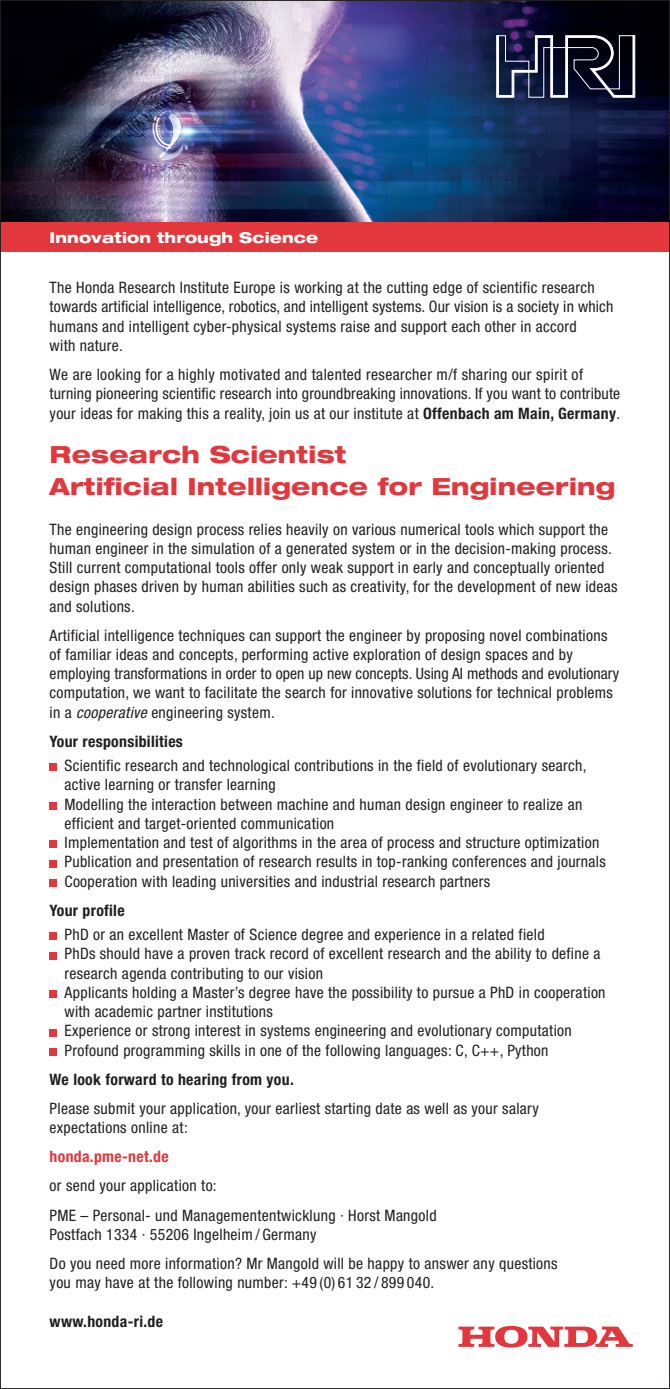
<style>
.page{position:relative;width:670px;height:1389px;background:#fff}
.page>*{position:absolute;margin:0;border:0;box-sizing:border-box;transform-origin:0 0}
.t1{font:800 expanded 23.62px/31.5px "Helvetica Neue";letter-spacing:.01em;color:#e1373d}
.t2{font:condensed 15.75px/19.2px "Helvetica Neue";letter-spacing:.02em;color:#231f20}
.t3{font:700 condensed 15.75px "Helvetica Neue";letter-spacing:.02em;color:#231f20}
.t4{font:700 condensed 15.75px "Helvetica Neue";letter-spacing:.02em;color:#e1373d}
.t5{font:800 expanded 14.88px "Helvetica Neue";letter-spacing:.01em;color:#fff}
.s1{font-weight:700}
.s2{font-style:italic}
</style>
<div class="page">
<img style="left:2px;top:2px;width:666px;height:220px">
<div style="left:0;top:222px;width:670px;height:30px;background:#e1373d"></div>
<svg style="left:496px;top:35px;width:139px;height:63px;background:#383b52"></svg>
<svg style="left:458px;top:1326px;width:174px;height:22px"></svg>
<div style="left:50px;top:764px;width:7px;height:7px;background:#e1373d"></div>
<div style="left:50px;top:802px;width:7px;height:8px;background:#e1373d"></div>
<div style="left:50px;top:841px;width:7px;height:7px;background:#e1373d"></div>
<div style="left:50px;top:860px;width:7px;height:7px;background:#e1373d"></div>
<div style="left:50px;top:879px;width:7px;height:8px;background:#e1373d"></div>
<div style="left:50px;top:933px;width:7px;height:7px;background:#e1373d"></div>
<div style="left:50px;top:952px;width:7px;height:7px;background:#e1373d"></div>
<div style="left:50px;top:990px;width:7px;height:8px;background:#e1373d"></div>
<div style="left:50px;top:1029px;width:7px;height:7px;background:#e1373d"></div>
<div style="left:50px;top:1048px;width:7px;height:8px;background:#e1373d"></div>
<p class="t5" style="left:50px;top:228px;width:270px">Innovation through Science</p>
<p class="t2" style="left:50px;top:278px;width:565px">The Honda Research Institute Europe is working at the cutting edge of scientific research towards artificial intelligence, robotics, and intelligent systems. Our vision is a society in which humans and intelligent cyber-physical systems raise and support each other in accord<br>with nature.</p>
<p class="t2" style="left:50px;top:365px;width:572px">We are looking for a highly motivated and talented researcher m/f sharing our spirit of turning pioneering scientific research into groundbreaking innovations. If you want to contribute your ideas for making this a reality, join us at our institute at <span class="s1">Offenbach am Main, Germany</span>.</p>
<h1 class="t1" style="left:50px;top:438px;width:567px">Research Scientist<br>Artificial Intelligence for Engineering</h1>
<p class="t2" style="left:50px;top:519px;width:569px">The engineering design process relies heavily on various numerical tools which support the human engineer in the simulation of a generated system or in the decision-making process.<br>Still current computational tools offer only weak support in early and conceptually oriented design phases driven by human abilities such as creativity, for the development of new ideas and solutions.</p>
<p class="t2" style="left:50px;top:625px;width:571px">Artificial intelligence techniques can support the engineer by proposing novel combinations of familiar ideas and concepts, performing active exploration of design spaces and by employing transformations in order to open up new concepts. Using AI methods and evolutionary computation, we want to facilitate the search for innovative solutions for technical problems in a <span class="s2">cooperative</span> engineering system.</p>
<p class="t3" style="left:50px;top:732px;width:135px">Your responsibilities</p>
<p class="t2" style="left:64px;top:756px;width:543px">Scientific research and technological contributions in the field of evolutionary search, active learning or transfer learning<br>Modelling the interaction between machine and human design engineer to realize an efficient and target-oriented communication<br>Implementation and test of algorithms in the area of process and structure optimization Publication and presentation of research results in top-ranking conferences and journals Cooperation with leading universities and industrial research partners</p>
<p class="t3" style="left:50px;top:901px;width:77px">Your profile</p>
<p class="t2" style="left:64px;top:925px;width:542px">PhD or an excellent Master of Science degree and experience in a related field<br>PhDs should have a proven track record of excellent research and the ability to define a research agenda contributing to our vision<br>Applicants holding a Master’s degree have the possibility to pursue a PhD in cooperation with academic partner institutions<br>Experience or strong interest in systems engineering and evolutionary computation Profound programming skills in one of the following languages: C, C++, Python</p>
<p class="t3" style="left:50px;top:1070px;width:246px">We look forward to hearing from you.</p>
<p class="t2" style="left:50px;top:1099px;width:490px">Please submit your application, your earliest starting date as well as your salary expectations online at:</p>
<p class="t4" style="left:50px;top:1147px;width:120px">honda.pme-net.de</p>
<p class="t2" style="left:50px;top:1171px;width:388px;line-height:29.2px">or send your application to:<br>PME – Personal- und Managemententwicklung · Horst Mangold</p>
<p class="t2" style="left:50px;top:1220px;width:509px;line-height:29.2px">Postfach 1334 · 55206 Ingelheim / Germany<br>Do you need more information? Mr Mangold will be happy to answer any questions</p>
<p class="t2" style="left:50px;top:1273px;width:386px">you may have at the following number: +49 (0) 61 32 / 899 040.</p>
<p class="t3" style="left:50px;top:1312px;width:115px">www.honda-ri.de</p>
</div>
